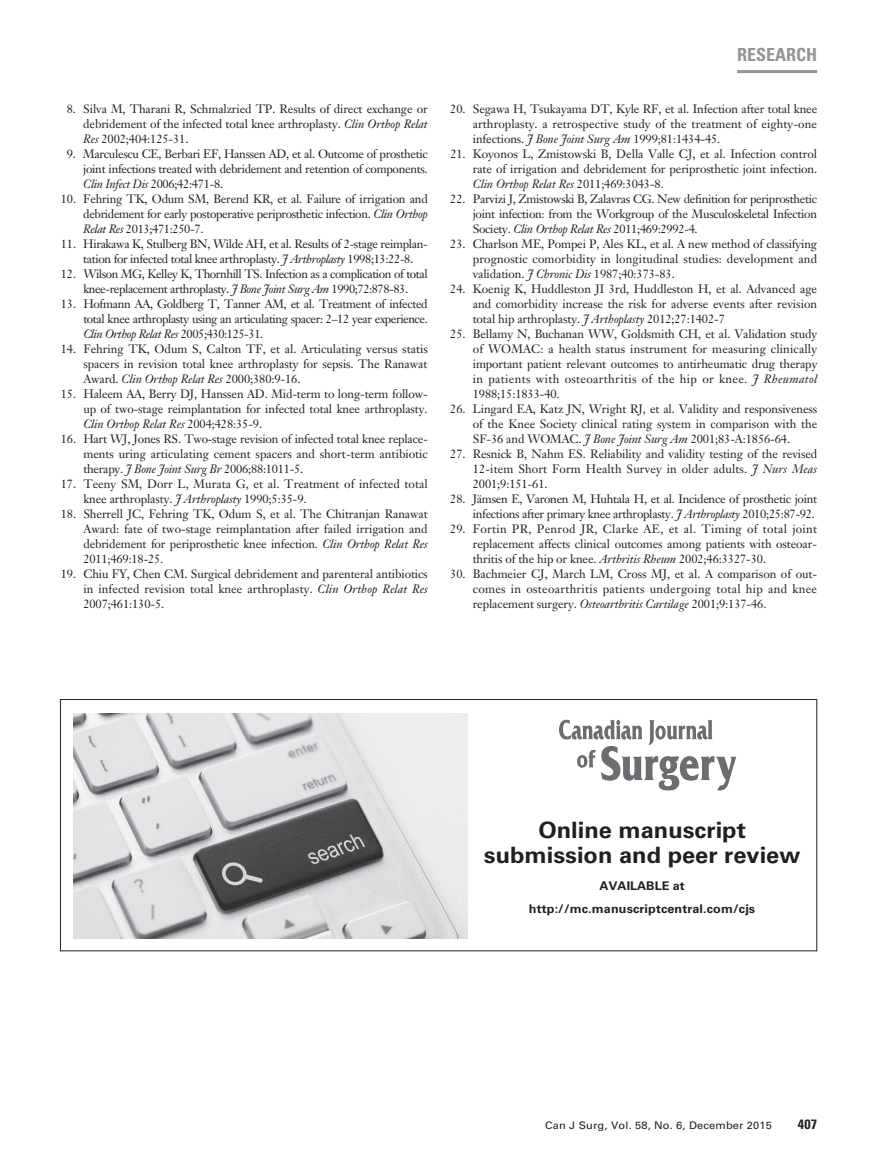
<style>
.page{position:relative;width:878px;height:1175px;background:#fff}
.page>*{position:absolute;margin:0;border:0;box-sizing:border-box;transform-origin:0 0}
.t1{font:700 22.5px/25.5px "Univers LT Std";color:#231f20;text-align:center;scale:1.05 1}
.t2{font:700 condensed 18px "Univers LT Std";color:#939598}
.t3{font:700 condensed 13.5px "Univers LT Std";color:#231f20;scale:1.05 1}
.t4{font:12px/15px "Janson Text LT Std";letter-spacing:-.01em;color:#231f20;text-align:justify}
.t5{font:12px/15px "Janson Text LT Std";letter-spacing:-.03em;color:#231f20}
.t6{font:12px/15px "Janson Text LT Std";letter-spacing:-.035em;color:#231f20;text-align:center}
.t7{font:700 12px/22.5px "Univers LT Std";letter-spacing:.01em;color:#231f20;text-align:center;scale:1.05 1}
.t8{font:10.5px "Univers LT Std";letter-spacing:.015em;color:#231f20;scale:1.05 1}
.s1{font-style:italic}
</style>
<div class="page">
<hr style="left:737px;top:70px;width:80px;height:3px;background:#939598">
<div style="left:60px;top:699px;width:757px;height:252px;border:1px solid #231f20"></div>
<img style="left:74px;top:713px;width:394px;height:225px">
<svg style="left:559px;top:719px;width:177px;height:71px"></svg>
<p class="t4" style="left:83px;top:101px;width:346px;text-indent:-17px">8. Silva M, Tharani R, Schmalzried TP. Results of direct exchange or debridement of the infected total knee arthroplasty. <span class="s1">Clin Orthop Relat Res</span> 2002;404:125-31.</p>
<p class="t4" style="left:83px;top:146px;width:346px;text-indent:-17px">9. Marculescu CE, Berbari EF, Hanssen AD, et al. Outcome of prosthetic joint infections treated with debridement and retention of components.<br><span class="s1">Clin Infect Dis</span> 2006;42:471-8.</p>
<p class="t4" style="left:83px;top:191px;width:346px;text-indent:-22px">10. Fehring TK, Odum SM, Berend KR, et al. Failure of irrigation and debridement for early postoperative periprosthetic infection. <span class="s1">Clin Orthop Relat Res</span> 2013;471:250-7.</p>
<p class="t5" style="left:83px;top:236px;width:346px;text-indent:-23px">11. Hirakawa K, Stulberg BN, Wilde AH, et al. Results of 2-stage reimplan&shy;tation for infected total knee arthroplasty. <span class="s1">J Arthroplasty</span> 1998;13:22-8.</p>
<p class="t6" style="left:61px;top:266px;width:368px">12. Wilson MG, Kelley K, Thornhill TS. Infection as a complication of total knee-replacement arthroplasty. <span class="s1">J Bone Joint Surg Am</span> 1990;72:878-83.</p>
<p class="t4" style="left:83px;top:296px;width:346px;text-indent:-22px">13. Hofmann AA, Goldberg T, Tanner AM, et al. Treatment of infected total knee arthroplasty using an articulating spacer: 2–12 year experience.<br><span class="s1">Clin Orthop Relat Res</span> 2005;430:125-31.</p>
<p class="t4" style="left:83px;top:341px;width:346px;text-indent:-23px">14. Fehring TK, Odum S, Calton TF, et al. Articulating versus statis spacers in revision total knee arthroplasty for sepsis. The Ranawat Award. <span class="s1">Clin Orthop Relat Res</span> 2000;380:9-16.</p>
<p class="t4" style="left:83px;top:386px;width:346px;text-indent:-23px">15. Haleem AA, Berry DJ, Hanssen AD. Mid-term to long-term follow&shy;up of two-stage reimplantation for infected total knee arthroplasty.<br><span class="s1">Clin Orthop Relat Res</span> 2004;428:35-9.</p>
<p class="t4" style="left:83px;top:431px;width:346px;text-indent:-23px">16. Hart WJ, Jones RS. Two-stage revision of infected total knee replace&shy;ments uring articulating cement spacers and short-term antibiotic therapy. <span class="s1">J Bone Joint Surg Br</span> 2006;88:1011-5.</p>
<p class="t4" style="left:83px;top:476px;width:346px;text-indent:-23px">17. Teeny SM, Dorr L, Murata G, et al. Treatment of infected total knee arthroplasty. <span class="s1">J Arthroplasty</span> 1990;5:35-9.</p>
<p class="t4" style="left:83px;top:506px;width:346px;text-indent:-22px">18. Sherrell JC, Fehring TK, Odum S, et al. The Chitranjan Ranawat Award: fate of two-stage reimplantation after failed irrigation and debridement for periprosthetic knee infection. <span class="s1">Clin Orthop Relat Res </span>2011;469:18-25.</p>
<p class="t4" style="left:83px;top:566px;width:346px;text-indent:-22px">19. Chiu FY, Chen CM. Surgical debridement and parenteral antibiotics in infected revision total knee arthroplasty. <span class="s1">Clin Orthop Relat Res </span>2007;461:130-5.</p>
<h2 class="t2" style="left:737px;top:44px;width:82px">RESEARCH</h2>
<p class="t4" style="left:473px;top:101px;width:346px;text-indent:-23px">20. Segawa H, Tsukayama DT, Kyle RF, et al. Infection after total knee arthroplasty. a retrospective study of the treatment of eighty-one infections. <span class="s1">J Bone Joint Surg Am</span> 1999;81:1434-45.</p>
<p class="t4" style="left:473px;top:146px;width:346px;text-indent:-22px">21. Koyonos L, Zmistowski B, Della Valle CJ, et al. Infection control rate of irrigation and debridement for periprosthetic joint infection.<br><span class="s1">Clin Orthop Relat Res</span> 2011;469:3043-8.</p>
<p class="t4" style="left:473px;top:191px;width:346px;text-indent:-22px">22. Parvizi J, Zmistowski B, Zalavras CG. New definition for periprosthetic joint infection: from the Workgroup of the Musculoskeletal Infection Society. <span class="s1">Clin Orthop Relat Res</span> 2011;469:2992-4.</p>
<p class="t4" style="left:473px;top:236px;width:346px;text-indent:-23px">23. Charlson ME, Pompei P, Ales KL, et al. A new method of classifying prognostic comorbidity in longitudinal studies: development and validation. <span class="s1">J Chronic Dis</span> 1987;40:373-83.</p>
<p class="t4" style="left:473px;top:281px;width:346px;text-indent:-22px">24. Koenig K, Huddleston JI 3rd, Huddleston H, et al. Advanced age and comorbidity increase the risk for adverse events after revision total hip arthroplasty. <span class="s1">J Arthoplasty</span> 2012;27:1402-7</p>
<p class="t4" style="left:473px;top:326px;width:346px;text-indent:-23px">25. Bellamy N, Buchanan WW, Goldsmith CH, et al. Validation study of WOMAC: a health status instrument for measuring clinically important patient relevant outcomes to antirheumatic drug therapy in patients with osteoarthritis of the hip or knee. <span class="s1">J Rheumatol </span>1988;15:1833-40.</p>
<p class="t4" style="left:473px;top:401px;width:346px;text-indent:-22px">26. Lingard EA, Katz JN, Wright RJ, et al. Validity and responsiveness of the Knee Society clinical rating system in comparison with the SF-36 and WOMAC. <span class="s1">J Bone Joint Surg Am</span> 2001;83-A:1856-64.</p>
<p class="t4" style="left:473px;top:446px;width:346px;text-indent:-23px">27. Resnick B, Nahm ES. Reliability and validity testing of the revised 12-item Short Form Health Survey in older adults. <span class="s1">J Nurs Meas </span>2001;9:151-61.</p>
<p class="t4" style="left:450px;top:491px;width:368px;text-align:right">28. Jämsen E, Varonen M, Huhtala H, et al. Incidence of prosthetic joint infections after primary knee arthroplasty. <span class="s1">J Arthroplasty</span> 2010;25:87-92.</p>
<p class="t4" style="left:473px;top:521px;width:346px;text-indent:-22px">29. Fortin PR, Penrod JR, Clarke AE, et al. Timing of total joint replacement affects clinical outcomes among patients with osteoar&shy;thritis of the hip or knee. <span class="s1">Arthritis Rheum</span> 2002;46:3327-30.</p>
<p class="t4" style="left:473px;top:566px;width:346px;text-indent:-22px">30. Bachmeier CJ, March LM, Cross MJ, et al. A comparison of out&shy;comes in osteoarthritis patients undergoing total hip and knee replacement surgery. <span class="s1">Osteoarthritis Cartilage</span> 2001;9:137-46.</p>
<h1 class="t1" style="left:484px;top:817px;width:303px">Online manuscript submission and peer review</h1>
<p class="t7" style="left:529px;top:875px;width:217px">AVAILABLE at http://mc.manuscriptcentral.com/cjs</p>
<p class="t8" style="left:545px;top:1119px;width:217px">Can J Surg, Vol. 58, No. 6, December 2015</p>
<p class="t3" style="left:797px;top:1116px;width:20px">407</p>
</div>
